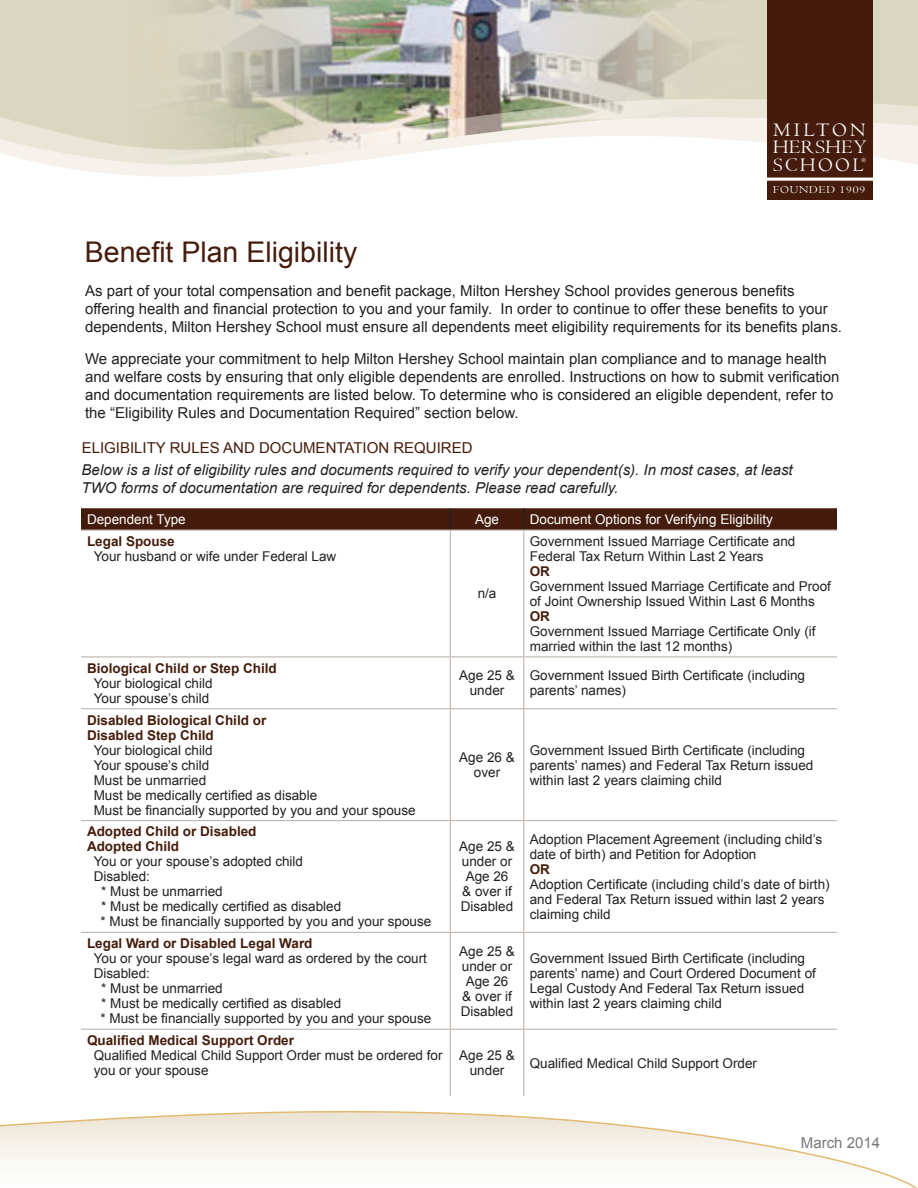
<style>
.page{position:relative;width:918px;height:1188px;background:#fff}
.page>*{position:absolute;margin:0;border:0;box-sizing:border-box;transform-origin:0 0}
.t1{font:28.5px "Arial";color:#451c0c}
.t2{font:19.8px/17.4px "Centaur";letter-spacing:.13em;color:#fff;text-align:justify}
.t3{font:15px/18px "Arial";color:#231f20}
.t4{font:italic 15px/18px "Arial";color:#231f20}
.t5{font:15px "Arial";color:#451c0c}
.t6{font:15px "Arial";color:#76787b}
.t7{font:13.5px/15px "Arial";color:#231f20}
.t8{font:700 13.5px/15px "Arial";color:#451c0c}
.t9{font:13.5px "Arial";color:#fff}
.t10{font:11.25px "Centaur";letter-spacing:.07em;color:#fff;scale:1.07 1}
.t11{font:5.7px "Centaur";color:#fff;scale:1.14 1}
</style>
<div class="page">
<div style="left:0;top:0;width:918px;height:97px;background:#dbd6bf"></div>
<img style="left:113px;top:0;width:654px;height:97px">
<svg style="left:0;top:97px;width:918px;height:80px"></svg>
<div style="left:767px;top:0;width:106px;height:200px;background:#451c0c"></div>
<hr style="left:767px;top:178px;width:106px;height:3px;background:#fff">
<svg style="left:81px;top:508px;width:756px;height:22px;background:#492112"></svg>
<hr style="left:523px;top:508px;width:2px;height:22px;background:#231f20">
<hr style="left:81px;top:530px;width:369px;height:1px;background:#beb6ad">
<hr style="left:450px;top:530px;width:74px;height:1px;background:#beb6ad">
<hr style="left:450px;top:531px;width:1px;height:125px;background:#beb6ad">
<hr style="left:524px;top:530px;width:313px;height:1px;background:#beb6ad">
<hr style="left:523px;top:531px;width:1px;height:125px;background:#beb6ad">
<hr style="left:81px;top:656px;width:369px;height:1px;background:#beb6ad">
<hr style="left:450px;top:656px;width:74px;height:1px;background:#beb6ad">
<hr style="left:450px;top:657px;width:1px;height:51px;background:#beb6ad">
<hr style="left:524px;top:656px;width:313px;height:1px;background:#beb6ad">
<hr style="left:523px;top:657px;width:1px;height:51px;background:#beb6ad">
<hr style="left:81px;top:708px;width:369px;height:1px;background:#beb6ad">
<hr style="left:450px;top:708px;width:74px;height:1px;background:#beb6ad">
<hr style="left:450px;top:709px;width:1px;height:111px;background:#beb6ad">
<hr style="left:524px;top:708px;width:313px;height:1px;background:#beb6ad">
<hr style="left:523px;top:709px;width:1px;height:111px;background:#beb6ad">
<hr style="left:81px;top:820px;width:369px;height:1px;background:#beb6ad">
<hr style="left:450px;top:820px;width:74px;height:1px;background:#beb6ad">
<hr style="left:450px;top:821px;width:1px;height:111px;background:#beb6ad">
<hr style="left:524px;top:820px;width:313px;height:1px;background:#beb6ad">
<hr style="left:523px;top:821px;width:1px;height:111px;background:#beb6ad">
<hr style="left:81px;top:932px;width:369px;height:1px;background:#beb6ad">
<hr style="left:450px;top:932px;width:74px;height:1px;background:#beb6ad">
<hr style="left:450px;top:933px;width:1px;height:96px;background:#beb6ad">
<hr style="left:524px;top:932px;width:313px;height:1px;background:#beb6ad">
<hr style="left:523px;top:933px;width:1px;height:96px;background:#beb6ad">
<hr style="left:450px;top:1030px;width:1px;height:66px;background:#beb6ad">
<hr style="left:523px;top:1030px;width:1px;height:66px;background:#beb6ad">
<hr style="left:81px;top:1029px;width:369px;height:1px;background:#beb6ad">
<hr style="left:450px;top:1029px;width:74px;height:1px;background:#beb6ad">
<hr style="left:524px;top:1029px;width:313px;height:1px;background:#beb6ad">
<svg style="left:0;top:1110px;width:918px;height:78px"></svg>
<p class="t2" style="left:773px;top:121px;width:95px">MILTON HERSHEY SCHOOL</p>
<p class="t11" style="left:861px;top:157px;width:6px">®</p>
<p class="t10" style="left:773px;top:183px;width:88px">FOUNDED 1909</p>
<p class="t1" style="left:85px;top:233px;width:274px">Benefit Plan Eligibility</p>
<p class="t3" style="left:85px;top:282px;width:758px">As part of your total compensation and benefit package, Milton Hershey School provides generous benefits offering health and financial protection to you and your family. In order to continue to offer these benefits to your dependents, Milton Hershey School must ensure all dependents meet eligibility requirements for its benefits plans.</p>
<p class="t3" style="left:85px;top:349px;width:756px">We appreciate your commitment to help Milton Hershey School maintain plan compliance and to manage health and welfare costs by ensuring that only eligible dependents are enrolled. Instructions on how to submit verification and documentation requirements are listed below. To determine who is considered an eligible dependent, refer to the “Eligibility Rules and Documentation Required” section below.</p>
<p class="t5" style="left:82px;top:437px;width:392px">ELIGIBILITY RULES AND DOCUMENTATION REQUIRED</p>
<p class="t4" style="left:82px;top:461px;width:713px">Below is a list of eligibility rules and documents required to verify your dependent(s). In most cases, at least<br>TWO forms of documentation are required for dependents. Please read carefully.</p>
<p class="t9" style="left:87px;top:510px;width:100px">Dependent Type</p>
<p class="t9" style="left:475px;top:510px;width:26px">Age</p>
<p class="t9" style="left:530px;top:510px;width:245px">Document Options for Verifying Eligibility</p>
<p class="t8" style="left:87px;top:534px;width:89px">Legal Spouse</p>
<p class="t7" style="left:94px;top:549px;width:244px">Your husband or wife under Federal Law</p>
<p class="t7" style="left:478px;top:586px;width:20px">n/a</p>
<p class="t7" style="left:530px;top:534px;width:267px">Government Issued Marriage Certificate and<br>Federal Tax Return Within Last 2 Years</p>
<p class="t8" style="left:530px;top:564px;width:22px">OR</p>
<p class="t7" style="left:530px;top:579px;width:303px">Government Issued Marriage Certificate and Proof of Joint Ownership Issued Within Last 6 Months</p>
<p class="t8" style="left:530px;top:609px;width:22px">OR</p>
<p class="t7" style="left:530px;top:624px;width:287px">Government Issued Marriage Certificate Only (if married within the last 12 months)</p>
<p class="t8" style="left:87px;top:661px;width:191px">Biological Child or Step Child</p>
<p class="t7" style="left:94px;top:675px;width:120px">Your biological child</p>
<p class="t7" style="left:94px;top:690px;width:117px">Your spouse’s child</p>
<p class="t8" style="left:87px;top:712px;width:181px">Disabled Biological Child or<br>Disabled Step Child</p>
<p class="t7" style="left:94px;top:742px;width:120px">Your biological child</p>
<p class="t7" style="left:94px;top:757px;width:117px">Your spouse’s child</p>
<p class="t7" style="left:94px;top:772px;width:114px">Must be unmarried</p>
<p class="t7" style="left:94px;top:787px;width:225px">Must be medically certified as disable</p>
<p class="t7" style="left:94px;top:802px;width:323px">Must be financially supported by you and your spouse</p>
<p class="t8" style="left:87px;top:824px;width:171px">Adopted Child or Disabled<br>Adopted Child</p>
<p class="t7" style="left:94px;top:854px;width:211px">You or your spouse’s adopted child</p>
<p class="t7" style="left:94px;top:869px;width:58px">Disabled:</p>
<p class="t7" style="left:101px;top:884px;width:123px">* Must be unmarried</p>
<p class="t7" style="left:101px;top:899px;width:242px">* Must be medically certified as disabled</p>
<p class="t7" style="left:100px;top:914px;width:332px">* Must be financially supported by you and your spouse</p>
<p class="t8" style="left:87px;top:936px;width:227px">Legal Ward or Disabled Legal Ward</p>
<p class="t7" style="left:94px;top:951px;width:335px">You or your spouse’s legal ward as ordered by the court</p>
<p class="t7" style="left:94px;top:966px;width:58px">Disabled:</p>
<p class="t7" style="left:101px;top:981px;width:123px">* Must be unmarried</p>
<p class="t7" style="left:101px;top:996px;width:242px">* Must be medically certified as disabled</p>
<p class="t7" style="left:100px;top:1011px;width:332px">* Must be financially supported by you and your spouse</p>
<p class="t7" style="left:459px;top:668px;width:57px;text-align:center">Age 25 &amp; under</p>
<p class="t7" style="left:530px;top:668px;width:277px">Government Issued Birth Certificate (including parents’ names)</p>
<p class="t7" style="left:459px;top:750px;width:57px;text-align:center">Age 26 &amp; over</p>
<p class="t7" style="left:530px;top:742px;width:285px">Government Issued Birth Certificate (including parents’ names) and Federal Tax Return issued within last 2 years claiming child</p>
<p class="t7" style="left:459px;top:839px;width:57px;text-align:center">Age 25 &amp; under or<br>Age 26<br>&amp; over if<br>Disabled</p>
<p class="t7" style="left:530px;top:832px;width:294px">Adoption Placement Agreement (including child’s date of birth) and Petition for Adoption</p>
<p class="t8" style="left:530px;top:862px;width:22px">OR</p>
<p class="t7" style="left:530px;top:877px;width:301px">Adoption Certificate (including child’s date of birth) and Federal Tax Return issued within last 2 years claiming child</p>
<p class="t7" style="left:459px;top:943px;width:57px;text-align:center">Age 25 &amp; under or<br>Age 26<br>&amp; over if<br>Disabled</p>
<p class="t7" style="left:530px;top:951px;width:288px">Government Issued Birth Certificate (including parents’ name) and Court Ordered Document of Legal Custody And Federal Tax Return issued within last 2 years claiming child</p>
<p class="t8" style="left:87px;top:1033px;width:209px">Qualified Medical Support Order</p>
<p class="t7" style="left:94px;top:1048px;width:350px">Qualified Medical Child Support Order must be ordered for you or your spouse</p>
<p class="t7" style="left:459px;top:1048px;width:57px;text-align:center">Age 25 &amp; under</p>
<p class="t7" style="left:530px;top:1055px;width:229px">Qualified Medical Child Support Order</p>
<p class="t6" style="left:801px;top:1132px;width:81px">March 2014</p>
</div>
